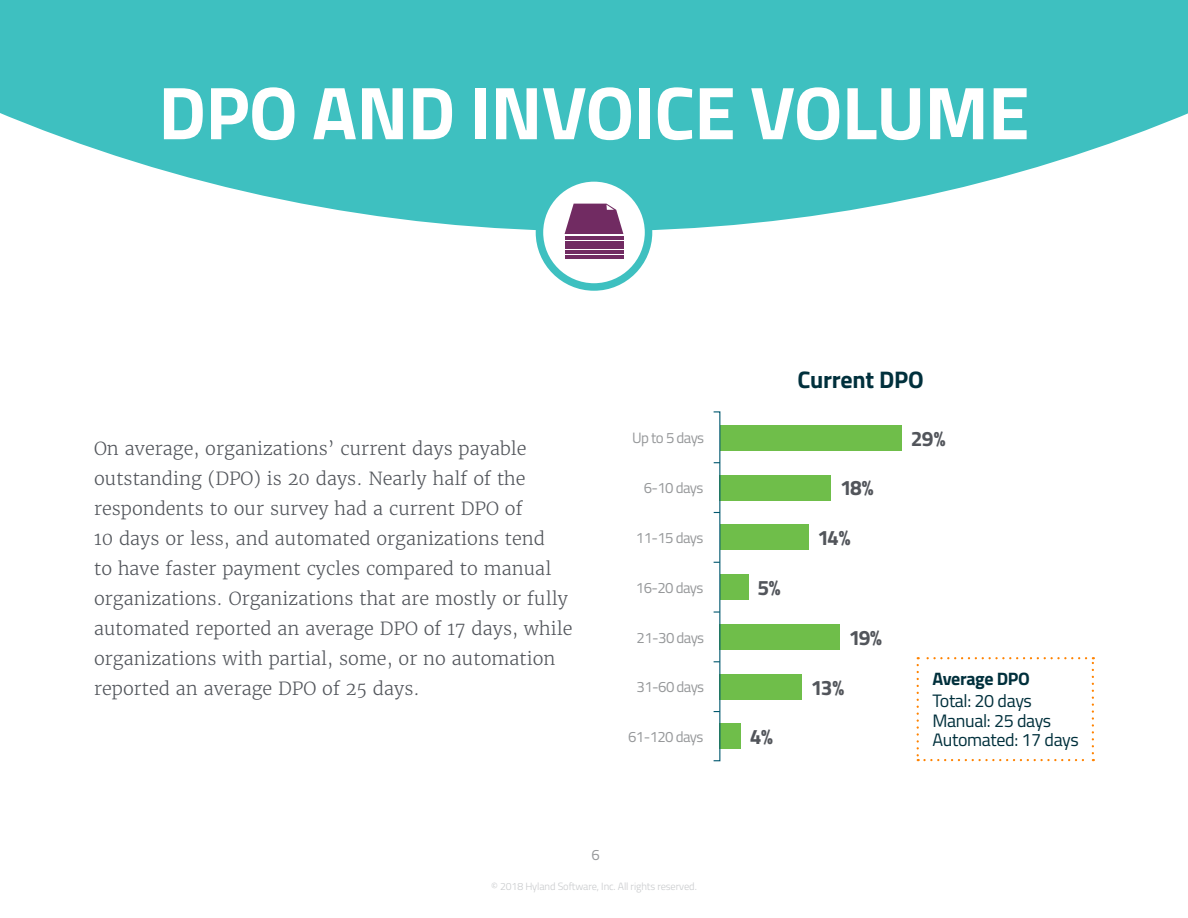
<style>
.page{position:relative;width:1188px;height:918px;background:#fff}
.page>*{position:absolute;margin:0;border:0;box-sizing:border-box;transform-origin:0 0}
.t1{font:700 75px "Titillium";letter-spacing:-.01em;color:#fff}
.t2{font:700 24px "Titillium";letter-spacing:-.01em;color:#00303c}
.t3{font:700 21px "Titillium";letter-spacing:-.09em;color:#52555b}
.t4{font:300 18px/30px "Merriweather ST";color:#52555b}
.t5{font:18px/19.5px "Titillium";letter-spacing:-.02em;color:#00303c}
.t6{font:700 18px "Titillium";letter-spacing:-.02em;color:#00303c}
.t7{font:15px "Titillium";letter-spacing:-.04em;color:#96989a}
.t8{font:300 10.5px "Titillium";letter-spacing:-.01em;color:#c8cacc}
</style>
<div class="page">
<svg style="left:0;top:0;width:1188px;height:231px;fill:#3ec0c0"></svg>
<svg style="left:539px;top:178px;width:110px;height:109px"></svg>
<div style="left:536px;top:174px;width:116px;height:117px;border:8px solid #3ec0c0;border-radius:50%"></div>
<svg style="left:565px;top:204px;width:58px;height:30px;background:#884d7b"></svg>
<hr style="left:565px;top:255px;width:58px;height:3px;background:#712b62">
<hr style="left:565px;top:251px;width:58px;height:3px;background:#712b62">
<hr style="left:565px;top:246px;width:58px;height:3px;background:#712b62">
<hr style="left:565px;top:241px;width:58px;height:3px;background:#712b62">
<hr style="left:565px;top:236px;width:58px;height:3px;background:#712b62">
<div style="left:720px;top:425px;width:182px;height:26px;background:#6fbe4a"></div>
<div style="left:720px;top:475px;width:111px;height:26px;background:#6fbe4a"></div>
<div style="left:720px;top:524px;width:88px;height:26px;background:#6fbe4a"></div>
<div style="left:720px;top:723px;width:21px;height:26px;background:#6fbe4a"></div>
<div style="left:720px;top:574px;width:28px;height:26px;background:#6fbe4a"></div>
<div style="left:720px;top:624px;width:120px;height:26px;background:#6fbe4a"></div>
<div style="left:720px;top:674px;width:82px;height:26px;background:#6fbe4a"></div>
<svg style="left:714px;top:611px;width:6px;height:2px"></svg>
<svg style="left:917px;top:657px;width:177px;height:104px"></svg>
<h1 class="t1" style="left:158px;top:56px;width:873px">DPO AND INVOICE VOLUME</h1>
<p class="t4" style="left:94px;top:433px;width:480px">On average, organizations’ current days payable outstanding (DPO) is 20 days. Nearly half of the respondents to our survey had a current DPO of<br>10 days or less, and automated organizations tend<br>to have faster payment cycles compared to manual organizations. Organizations that are mostly or fully automated reported an average DPO of 17 days, while organizations with partial, some, or no automation reported an average DPO of 25 days.</p>
<p class="t7" style="left:632px;top:427px;width:73px">Up to 5 days</p>
<p class="t7" style="left:644px;top:477px;width:61px">6-10 days</p>
<p class="t7" style="left:636px;top:527px;width:69px">11-15 days</p>
<p class="t7" style="left:636px;top:577px;width:69px">16-20 days</p>
<p class="t7" style="left:637px;top:626px;width:69px">21-30 days</p>
<p class="t7" style="left:637px;top:676px;width:69px">31-60 days</p>
<p class="t7" style="left:628px;top:726px;width:77px">61-120 days</p>
<p class="t7" style="left:591px;top:843px;width:10px">6</p>
<p class="t8" style="left:491px;top:879px;width:207px">© 2018 Hyland Software, Inc. All rights reserved.</p>
<p class="t3" style="left:757px;top:572px;width:25px">5%</p>
<p class="t3" style="left:750px;top:721px;width:25px">4%</p>
<h2 class="t2" style="left:798px;top:361px;width:128px">Current DPO</h2>
<p class="t3" style="left:840px;top:472px;width:35px">18%</p>
<p class="t3" style="left:817px;top:522px;width:35px">14%</p>
<p class="t3" style="left:911px;top:422px;width:36px">29%</p>
<p class="t3" style="left:849px;top:621px;width:35px">19%</p>
<p class="t3" style="left:811px;top:671px;width:35px">13%</p>
<p class="t6" style="left:932px;top:665px;width:99px">Average DPO</p>
<p class="t5" style="left:932px;top:690px;width:148px">Total: 20 days<br>Manual: 25 days<br>Automated: 17 days</p>
</div>
